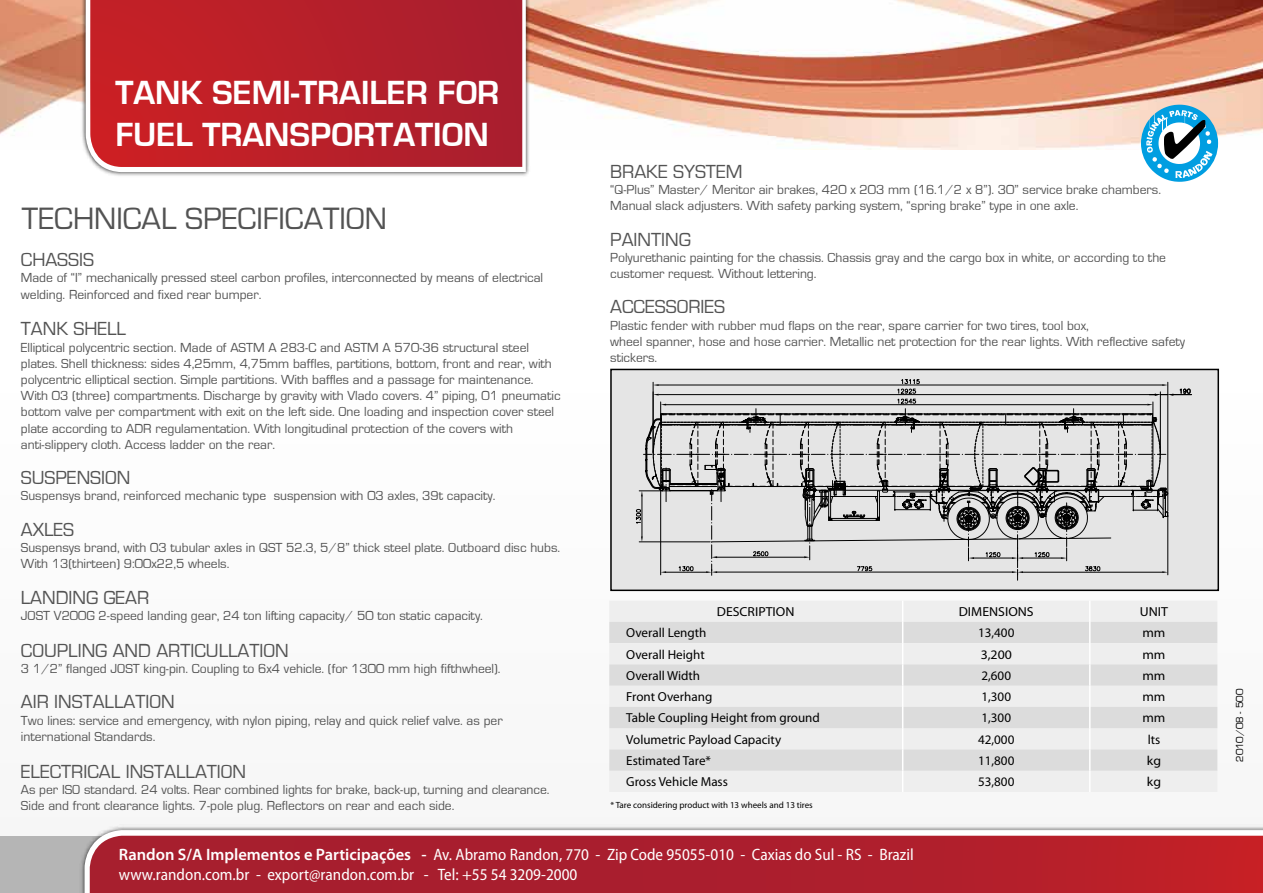
<style>
.page{position:relative;width:1263px;height:893px;background:#fff}
.page>*{position:absolute;margin:0;border:0;box-sizing:border-box;transform-origin:0 0}
.t1{font:700 34.5px/41.4px "Eurostile";color:#fff}
.t2{font:31.8px "Eurostile";color:#535353}
.t3{font:19.5px "Eurostile";color:#535353}
.t4{font:semi-condensed 16.5px/19.8px "Myriad Pro";color:#fff}
.t5{font:13.5px/16.2px "Eurostile";color:#535353}
.t6{font:13.05px "Myriad Pro";color:#000}
.t7{font:13.05px "Myriad Pro";color:#000;scale:1.05 1}
.t8{font:10.5px "Eurostile";color:#000}
.t9{font:9px "Myriad Pro";color:#000}
.s1{font-weight:600;font-stretch:normal}
</style>
<div class="page">
<div style="left:0;top:360px;width:1263px;height:533px;background:#fafafa"></div>
<div style="left:611px;top:369px;width:607px;height:221px;background:#e5e5e5"></div>
<div style="left:610px;top:369px;width:609px;height:222px;border:2px solid #000"></div>
<svg style="left:635px;top:379px;width:556px;height:201px"></svg>
<img style="left:0;top:0;width:1263px;height:150px">
<img style="left:80px;top:0;width:452px;height:176px">
<svg style="left:86px;top:0;width:440px;height:172px"></svg>
<svg style="left:90px;top:0;width:432px;height:167px;background:#ba232d"></svg>
<div style="left:0;top:836px;width:108px;height:57px;background:#b5b5b5"></div>
<img style="left:81px;top:826px;width:1182px;height:67px">
<svg style="left:85px;top:830px;width:1178px;height:63px"></svg>
<svg style="left:90px;top:836px;width:1173px;height:57px;background:#ae1f2d"></svg>
<svg style="left:609px;top:601px;width:608px;height:191px"></svg>
<svg style="left:1141px;top:105px;width:77px;height:77px"></svg>
<h1 class="t1" style="left:115px;top:74px;width:385px">TANK SEMI-TRAILER FOR<br>FUEL TRANSPORTATION</h1>
<h2 class="t2" style="left:22px;top:201px;width:366px">TECHNICAL SPECIFICATION</h2>
<h3 class="t3" style="left:21px;top:249px;width:75px">CHASSIS</h3>
<p class="t5" style="left:21px;top:270px;width:524px">Made of “I” mechanically pressed steel carbon profiles, interconnected by means of electrical welding. Reinforced and fixed rear bumper.</p>
<h3 class="t3" style="left:21px;top:319px;width:107px">TANK SHELL</h3>
<p class="t5" style="left:21px;top:339px;width:541px">Elliptical polycentric section. Made of ASTM A 283-C and ASTM A 570-36 structural steel plates. Shell thickness: sides 4,25mm, 4,75mm baffles, partitions, bottom, front and rear, with polycentric elliptical section. Simple partitions. With baffles and a passage for maintenance.<br>With 03 (three) compartments. Discharge by gravity with Vlado covers. 4” piping, 01 pneumatic bottom valve per compartment with exit on the left side. One loading and inspection cover steel plate according to ADR regulamentation. With longitudinal protection of the covers with anti-slippery cloth. Access ladder on the rear.</p>
<h3 class="t3" style="left:21px;top:468px;width:111px">SUSPENSION</h3>
<p class="t5" style="left:21px;top:488px;width:476px">Suspensys brand, reinforced mechanic type suspension with 03 axles, 39t capacity.</p>
<h3 class="t3" style="left:21px;top:519px;width:55px">AXLES</h3>
<p class="t5" style="left:21px;top:540px;width:541px">Suspensys brand, with 03 tubular axles in QST 52.3, 5/8” thick steel plate. Outboard disc hubs.<br>With 13(thirteen) 9:00x22,5 wheels.</p>
<h3 class="t3" style="left:21px;top:587px;width:130px">LANDING GEAR</h3>
<p class="t5" style="left:21px;top:607px;width:464px">JOST V200G 2-speed landing gear, 24 ton lifting capacity/ 50 ton static capacity.</p>
<h3 class="t3" style="left:21px;top:640px;width:269px">COUPLING AND ARTICULLATION</h3>
<p class="t5" style="left:21px;top:660px;width:481px">3 1/2” flanged JOST king-pin. Coupling to 6x4 vehicle. (for 1300 mm high fifthwheel).</p>
<h3 class="t3" style="left:21px;top:692px;width:155px">AIR INSTALLATION</h3>
<p class="t5" style="left:21px;top:712px;width:483px">Two lines: service and emergency, with nylon piping, relay and quick relief valve. as per international Standards.</p>
<h3 class="t3" style="left:21px;top:761px;width:227px">ELECTRICAL INSTALLATION</h3>
<p class="t5" style="left:21px;top:781px;width:530px">As per ISO standard. 24 volts. Rear combined lights for brake, back-up, turning and clearance.<br>Side and front clearance lights. 7-pole plug. Reflectors on rear and each side.</p>
<h3 class="t3" style="left:610px;top:161px;width:134px">BRAKE SYSTEM</h3>
<p class="t5" style="left:610px;top:182px;width:552px">“Q-Plus” Master/ Meritor air brakes, 420 x 203 mm (16.1/2 x 8”). 30” service brake chambers.<br>Manual slack adjusters. With safety parking system, “spring brake” type in one axle.</p>
<h3 class="t3" style="left:610px;top:229px;width:82px">PAINTING</h3>
<p class="t5" style="left:610px;top:249px;width:557px">Polyurethanic painting for the chassis. Chassis gray and the cargo box in white, or according to the customer request. Without lettering.</p>
<h3 class="t3" style="left:610px;top:297px;width:116px">ACCESSORIES</h3>
<p class="t5" style="left:610px;top:317px;width:576px">Plastic fender with rubber mud flaps on the rear, spare carrier for two tires, tool box,<br>wheel spanner, hose and hose carrier. Metallic net protection for the rear lights. With reflective safety stickers.</p>
<p class="t7" style="left:717px;top:605px;width:75px">DESCRIPTION</p>
<p class="t7" style="left:959px;top:605px;width:73px">DIMENSIONS</p>
<p class="t7" style="left:1140px;top:605px;width:28px">UNIT</p>
<p class="t6" style="left:626px;top:626px;width:82px">Overall Length</p>
<p class="t6" style="left:978px;top:626px;width:38px">13,400</p>
<p class="t7" style="left:1142px;top:626px;width:23px">mm</p>
<p class="t6" style="left:626px;top:647px;width:80px">Overall Height</p>
<p class="t7" style="left:981px;top:647px;width:31px">3,200</p>
<p class="t7" style="left:1142px;top:647px;width:23px">mm</p>
<p class="t6" style="left:626px;top:668px;width:75px">Overall Width</p>
<p class="t6" style="left:981px;top:668px;width:31px">2,600</p>
<p class="t7" style="left:1142px;top:668px;width:23px">mm</p>
<p class="t6" style="left:626px;top:690px;width:88px">Front Overhang</p>
<p class="t6" style="left:981px;top:690px;width:31px">1,300</p>
<p class="t7" style="left:1142px;top:690px;width:23px">mm</p>
<p class="t6" style="left:626px;top:711px;width:195px">Table Coupling Height from ground</p>
<p class="t6" style="left:981px;top:711px;width:31px">1,300</p>
<p class="t7" style="left:1142px;top:711px;width:23px">mm</p>
<p class="t6" style="left:626px;top:732px;width:156px">Volumetric Payload Capacity</p>
<p class="t6" style="left:978px;top:732px;width:38px">42,000</p>
<p class="t6" style="left:1148px;top:732px;width:14px">lts</p>
<p class="t6" style="left:626px;top:753px;width:86px">Estimated Tare*</p>
<p class="t6" style="left:978px;top:753px;width:38px">11,800</p>
<p class="t7" style="left:1147px;top:753px;width:15px">kg</p>
<p class="t6" style="left:626px;top:775px;width:103px">Gross Vehicle Mass</p>
<p class="t6" style="left:978px;top:775px;width:38px">53,800</p>
<p class="t7" style="left:1147px;top:775px;width:15px">kg</p>
<p class="t9" style="left:610px;top:800px;width:204px">* Tare considering product with 13 wheels and 13 tires</p>
<p class="t4" style="left:119px;top:845px;width:796px"><span class="s1">Randon S/A Implementos e Participações -</span> Av. Abramo Randon, 770 - Zip Code 95055-010 - Caxias do Sul - RS - Brazil www.randon.com.br - export@randon.com.br - Tel: +55 54 3209-2000</p>
<p class="t8" style="left:1234px;top:762px;width:74px;rotate:-90deg">2010/08 - 500</p>
</div>
